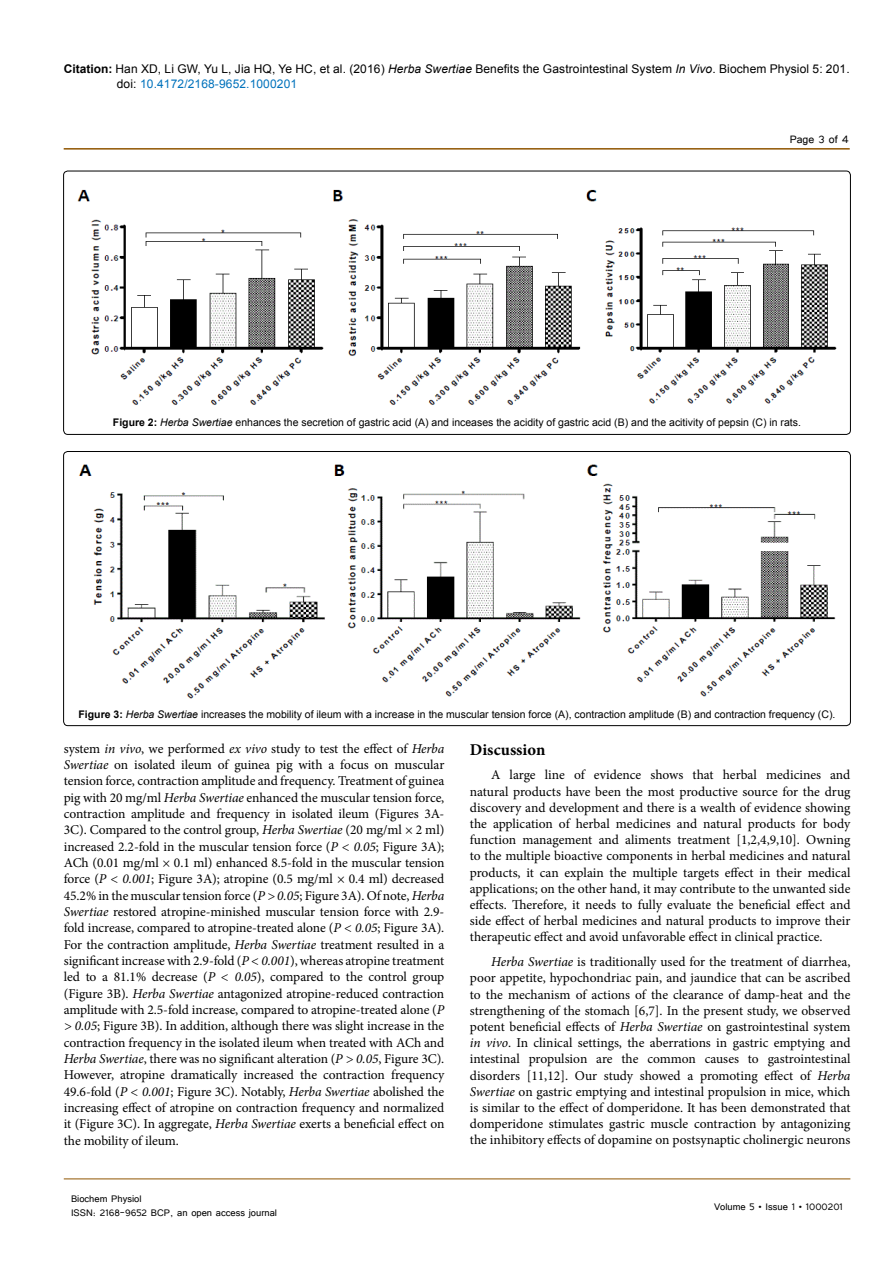
<style>
.page{position:relative;width:893px;height:1263px;background:#fff}
.page>*{position:absolute;margin:0;border:0;box-sizing:border-box;transform-origin:0 0}
.SH{font:700 16.5px "Minion Pro";color:#000}
.t1{font:13.5px/16.4px "Minion Pro";color:#000;text-align:justify}
.t2{font:13.5px "Tunga";color:#000}
.t3{font:12px/15px "Arial";letter-spacing:.01em;color:#000}
.t4{font:12px/14.4px "Tunga";color:#000}
.t5{font:10.5px "Arial";color:#000}
.s1{font-weight:700}
.s2{font-style:italic}
.s3{color:#0072bc}
</style>
<div class="page">
<hr style="left:64px;top:148px;width:786px;height:2px;background:#905501">
<hr style="left:64px;top:1179px;width:786px;height:1px;background:#905501">
<div style="left:64px;top:171px;width:786px;height:263px;border:1px solid #000;border-radius:4px"></div>
<img style="left:77px;top:189px;width:760px;height:216px">
<img style="left:78px;top:464px;width:758px;height:235px">
<p class="t3" style="left:117px;top:61px;width:734px;text-indent:-53px"><span class="s1">Citation:</span> Han XD, Li GW, Yu L, Jia HQ, Ye HC, et al. (2016) <span class="s2">Herba Swertiae</span> Benefits the Gastrointestinal System <span class="s2">In Vivo</span>. Biochem Physiol 5: 201. doi: <span class="s3">10.4172/2168-9652.1000201</span></p>
<p class="t2" style="left:790px;top:131px;width:61px">Page 3 of 4</p>
<p class="t5" style="left:113px;top:415px;width:690px"><span class="s1">Figure 2:</span> <span class="s2">Herba Swertiae</span> enhances the secretion of gastric acid (A) and inceases the acidity of gastric acid (B) and the acitivity of pepsin (C) in rats.</p>
<p class="t5" style="left:79px;top:707px;width:758px"><span class="s1">Figure 3:</span> <span class="s2">Herba Swertiae</span> increases the mobility of ileum with a increase in the muscular tension force (A), contraction amplitude (B) and contraction frequency (C).</p>
<p class="t1" style="left:64px;top:740px;width:382px">system <span class="s2">in vivo</span>, we performed <span class="s2">ex vivo</span> study to test the effect of <span class="s2">Herba Swertiae</span> on isolated ileum of guinea pig with a focus on muscular tension force, contraction amplitude and frequency. Treatment of guinea pig with 20 mg/ml <span class="s2">Herba Swertiae</span> enhanced the muscular tension force, contraction amplitude and frequency in isolated ileum (Figures 3A-3C). Compared to the control group, <span class="s2">Herba Swertiae</span> (20 mg/ml × 2 ml) increased 2.2-fold in the muscular tension force (<span class="s2">P &lt; 0.05</span>; Figure 3A); ACh (0.01 mg/ml × 0.1 ml) enhanced 8.5-fold in the muscular tension force (<span class="s2">P &lt; 0.001</span>; Figure 3A); atropine (0.5 mg/ml × 0.4 ml) decreased 45.2% in the muscular tension force (<span class="s2">P &gt; 0.05</span>; Figure 3A). Of note, <span class="s2">Herba Swertiae</span> restored atropine-minished muscular tension force with 2.9- fold increase, compared to atropine-treated alone (<span class="s2">P &lt; 0.05</span>; Figure 3A).<br>For the contraction amplitude, <span class="s2">Herba Swertiae</span> treatment resulted in a significant increase with 2.9-fold (<span class="s2">P &lt; 0.001</span>), whereas atropine treatment led to a 81.1% decrease (<span class="s2">P &lt; 0.05</span>), compared to the control group (Figure 3B). <span class="s2">Herba Swertiae</span> antagonized atropine-reduced contraction amplitude with 2.5-fold increase, compared to atropine-treated alone (<span class="s2">P &gt; 0.05</span>; Figure 3B). In addition, although there was slight increase in the contraction frequency in the isolated ileum when treated with ACh and <span class="s2">Herba Swertiae</span>, there was no significant alteration (<span class="s2">P &gt; 0.05</span>, Figure 3C).<br>However, atropine dramatically increased the contraction frequency 49.6-fold (<span class="s2">P &lt; 0.001</span>; Figure 3C). Notably, <span class="s2">Herba Swertiae</span> abolished the increasing effect of atropine on contraction frequency and normalized it (Figure 3C). In aggregate, <span class="s2">Herba Swertiae</span> exerts a beneficial effect on the mobility of ileum.</p>
<p class="SH" style="left:470px;top:738px;width:77px">Discussion</p>
<p class="t1" style="left:470px;top:767px;width:382px;text-indent:21px">A large line of evidence shows that herbal medicines and natural products have been the most productive source for the drug discovery and development and there is a wealth of evidence showing the application of herbal medicines and natural products for body function management and aliments treatment [1,2,4,9,10]. Owning to the multiple bioactive components in herbal medicines and natural products, it can explain the multiple targets effect in their medical applications; on the other hand, it may contribute to the unwanted side effects. Therefore, it needs to fully evaluate the beneficial effect and side effect of herbal medicines and natural products to improve their therapeutic effect and avoid unfavorable effect in clinical practice.</p>
<p class="t1" style="left:470px;top:954px;width:382px;text-indent:21px"><span class="s2">Herba Swertiae</span> is traditionally used for the treatment of diarrhea, poor appetite, hypochondriac pain, and jaundice that can be ascribed to the mechanism of actions of the clearance of damp-heat and the strengthening of the stomach [6,7]. In the present study, we observed potent beneficial effects of <span class="s2">Herba Swertiae</span> on gastrointestinal system <span class="s2">in vivo</span>. In clinical settings, the aberrations in gastric emptying and intestinal propulsion are the common causes to gastrointestinal disorders [11,12]. Our study showed a promoting effect of <span class="s2">Herba Swertiae</span> on gastric emptying and intestinal propulsion in mice, which is similar to the effect of domperidone. It has been demonstrated that domperidone stimulates gastric muscle contraction by antagonizing the inhibitory effects of dopamine on postsynaptic cholinergic neurons</p>
<p class="t4" style="left:71px;top:1190px;width:208px">Biochem Physiol<br>ISSN: 2168-9652 BCP, an open access journal</p>
<p class="t4" style="left:714px;top:1199px;width:130px">Volume 5 • Issue 1 • 1000201</p>
</div>
